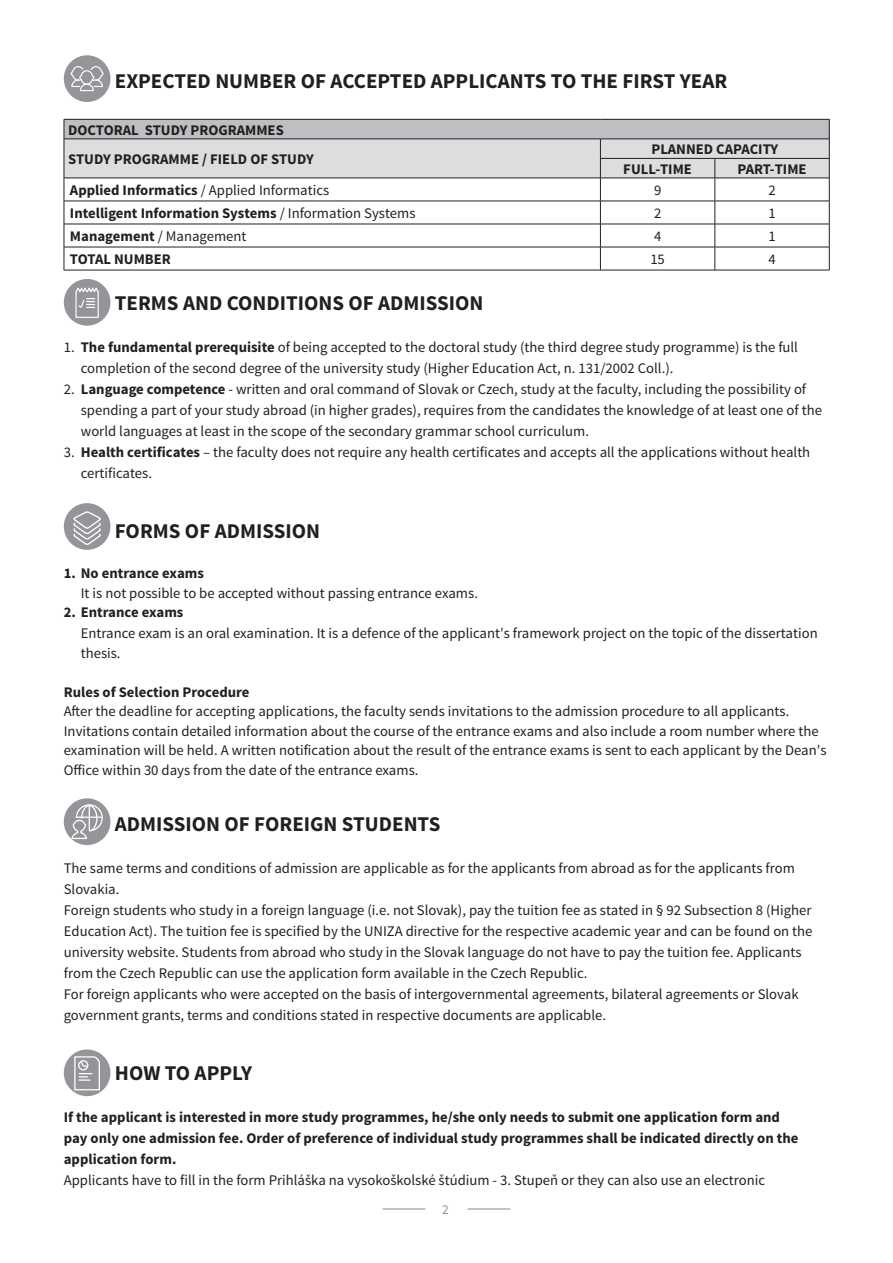
<style>
.page{position:relative;width:893px;height:1263px;background:#fff}
.page>*{position:absolute;margin:0;border:0;box-sizing:border-box;transform-origin:0 0}
.t1{font:700 21px "Source Sans Pro";color:#231f20}
.t2{font:14.7px/21px "Source Sans Pro";color:#231f20}
.t3{font:700 14.7px/21px "Source Sans Pro";color:#231f20}
.t4{font:13.5px "Source Sans Pro";color:#939598}
.s1{font-weight:700}
.s2{font-weight:400}
</style>
<div class="page">
<hr style="left:383px;top:1208px;width:42px;height:1px;background:#939598">
<hr style="left:468px;top:1208px;width:42px;height:1px;background:#939598">
<div style="left:64px;top:55px;width:46px;height:47px;background:#939598;border-radius:50%"></div>
<svg style="left:70px;top:66px;width:34px;height:26px"></svg>
<hr style="left:64px;top:119px;width:536px;height:1px;background:#231f20">
<hr style="left:600px;top:119px;width:229px;height:1px;background:#231f20">
<hr style="left:64px;top:270px;width:765px;height:1px;background:#231f20">
<svg style="left:64px;top:120px;width:766px;height:150px"></svg>
<div style="left:64px;top:279px;width:46px;height:47px;background:#939598;border-radius:50%"></div>
<svg style="left:75px;top:287px;width:24px;height:31px"></svg>
<div style="left:64px;top:503px;width:46px;height:47px;background:#939598;border-radius:50%"></div>
<svg style="left:72px;top:511px;width:30px;height:35px"></svg>
<div style="left:64px;top:798px;width:46px;height:47px;background:#939598;border-radius:50%"></div>
<svg style="left:70px;top:804px;width:33px;height:36px"></svg>
<div style="left:64px;top:1049px;width:46px;height:47px;background:#939598;border-radius:50%"></div>
<svg style="left:74px;top:1056px;width:26px;height:35px"></svg>
<h1 class="t1" style="left:115px;top:73px;width:614px">EXPECTED NUMBER OF ACCEPTED APPLICANTS TO THE FIRST YEAR</h1>
<p class="t3" style="left:68px;top:116px;width:247px;line-height:29.2px">DOCTORAL STUDY PROGRAMMES<br>STUDY PROGRAMME / FIELD OF STUDY</p>
<p class="t3" style="left:623px;top:141px;width:157px;line-height:19.5px;text-indent:28px">PLANNED CAPACITY<br>FULL-TIME</p>
<p class="t3" style="left:738px;top:159px;width:70px">PART-TIME</p>
<p class="t2" style="left:70px;top:181px;width:261px"><span class="s1">Applied Informatics</span> / Applied Informatics</p>
<p class="t2" style="left:654px;top:181px;width:9px">9</p>
<p class="t2" style="left:768px;top:181px;width:9px">2</p>
<p class="t3" style="left:70px;top:204px;width:347px">Intelligent Information Systems <span class="s2">/ Information Systems</span></p>
<p class="t2" style="left:654px;top:204px;width:9px">2</p>
<p class="t2" style="left:768px;top:204px;width:9px">1</p>
<p class="t2" style="left:70px;top:227px;width:178px"><span class="s1">Management</span> / Management</p>
<p class="t2" style="left:654px;top:227px;width:9px">4</p>
<p class="t2" style="left:768px;top:227px;width:9px">1</p>
<p class="t3" style="left:70px;top:250px;width:102px">TOTAL NUMBER</p>
<p class="t2" style="left:650px;top:250px;width:16px">15</p>
<p class="t2" style="left:768px;top:250px;width:9px">4</p>
<h1 class="t1" style="left:115px;top:295px;width:370px">TERMS AND CONDITIONS OF ADMISSION</h1>
<p class="t2" style="left:81px;top:338px;width:719px;text-indent:-17px">1. <span class="s1">The fundamental prerequisite</span> of being accepted to the doctoral study (the third degree study programme) is the full completion of the second degree of the university study (Higher Education Act, n. 131/2002 Coll.).</p>
<p class="t2" style="left:81px;top:380px;width:743px;text-indent:-17px">2. <span class="s1">Language competence</span> - written and oral command of Slovak or Czech, study at the faculty, including the possibility of spending a part of your study abroad (in higher grades), requires from the candidates the knowledge of at least one of the world languages at least in the scope of the secondary grammar school curriculum.</p>
<p class="t2" style="left:81px;top:443px;width:731px;text-indent:-17px">3. <span class="s1">Health certificates</span> – the faculty does not require any health certificates and accepts all the applications without health certificates.</p>
<h1 class="t1" style="left:115px;top:522px;width:207px">FORMS OF ADMISSION</h1>
<p class="t3" style="left:64px;top:564px;width:142px">1. No entrance exams</p>
<p class="t2" style="left:81px;top:584px;width:399px">It is not possible to be accepted without passing entrance exams.</p>
<p class="t3" style="left:64px;top:603px;width:121px">2. Entrance exams</p>
<p class="t2" style="left:81px;top:625px;width:738px;line-height:19.5px">Entrance exam is an oral examination. It is a defence of the applicant′s framework project on the topic of the dissertation thesis.</p>
<p class="t3" style="left:64px;top:682px;width:187px">Rules of Selection Procedure</p>
<p class="t2" style="left:64px;top:703px;width:764px;line-height:19.5px">After the deadline for accepting applications, the faculty sends invitations to the admission procedure to all applicants.<br>Invitations contain detailed information about the course of the entrance exams and also include a room number where the examination will be held. A written notification about the result of the entrance exams is sent to each applicant by the Dean′s Office within 30 days from the date of the entrance exams.</p>
<h1 class="t1" style="left:115px;top:816px;width:327px">ADMISSION OF FOREIGN STUDENTS</h1>
<p class="t2" style="left:64px;top:859px;width:750px">The same terms and conditions of admission are applicable as for the applicants from abroad as for the applicants from Slovakia.<br>Foreign students who study in a foreign language (i.e. not Slovak), pay the tuition fee as stated in § 92 Subsection 8 (Higher Education Act). The tuition fee is specified by the UNIZA directive for the respective academic year and can be found on the university website. Students from abroad who study in the Slovak language do not have to pay the tuition fee. Applicants from the Czech Republic can use the application form available in the Czech Republic.<br>For foreign applicants who were accepted on the basis of intergovernmental agreements, bilateral agreements or Slovak government grants, terms and conditions stated in respective documents are applicable.</p>
<h1 class="t1" style="left:115px;top:1065px;width:139px">HOW TO APPLY</h1>
<p class="t3" style="left:64px;top:1108px;width:736px">If the applicant is interested in more study programmes, he/she only needs to submit one application form and pay only one admission fee. Order of preference of individual study programmes shall be indicated directly on the application form.</p>
<p class="t2" style="left:64px;top:1171px;width:703px">Applicants have to fill in the form Prihláška na vysokoškolské štúdium - 3. Stupeň or they can also use an electronic</p>
<p class="t4" style="left:442px;top:1204px;width:8px">2</p>
</div>
